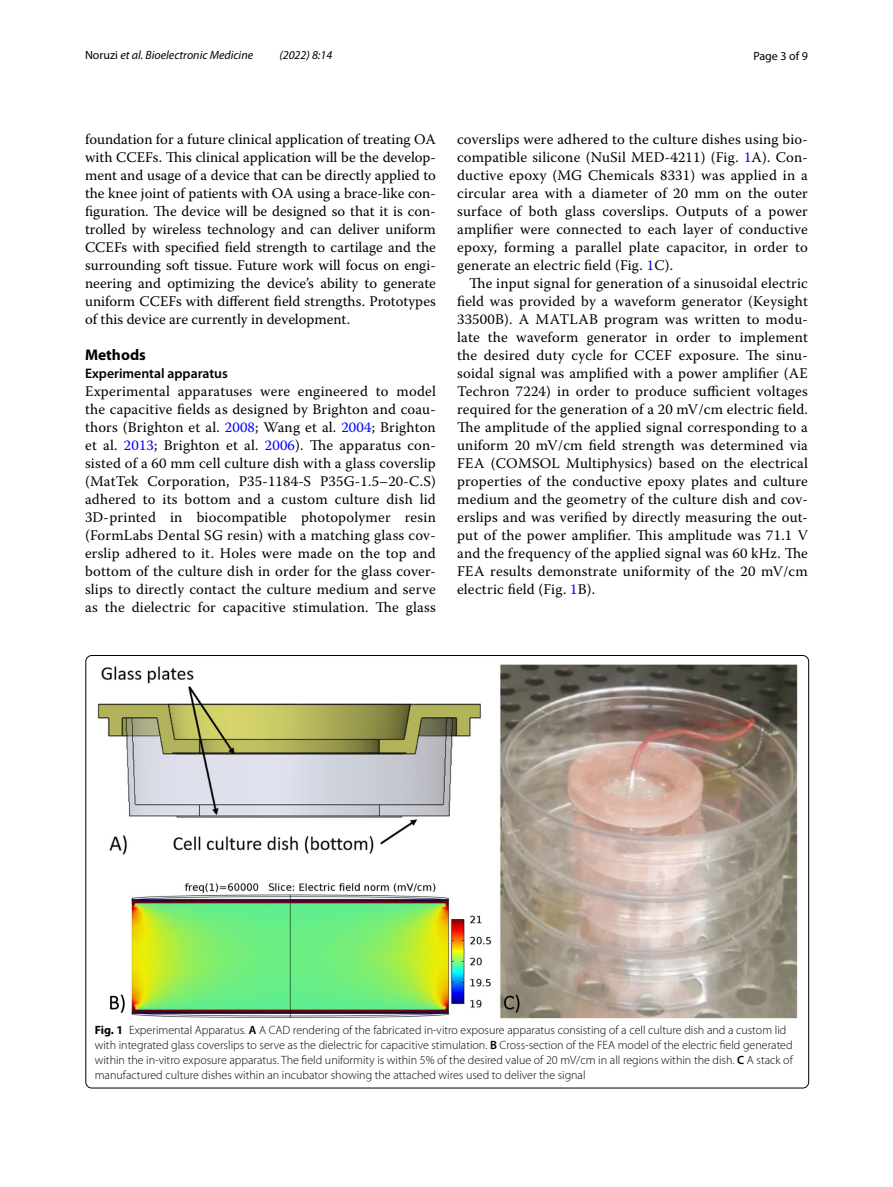
<style>
.page{position:relative;width:893px;height:1187px;background:#fff}
.page>*{position:absolute;margin:0;border:0;box-sizing:border-box;transform-origin:0 0}
.t1{font:700 15.45px "Myriad Pro";color:#000}
.t2{font:14.7px/18px "Warnock Pro";letter-spacing:.015em;color:#000;text-align:justify}
.t3{font:600 13.8px "Myriad Pro";color:#000}
.t4{font:300 12px/15px "Myriad Pro";color:#000}
.t5{font:italic 12px "Myriad Pro";color:#000}
.t6{font:12px "Myriad Pro";color:#000}
.s1{font-style:normal}
.s2{color:#00f}
.s3{font-weight:700}
.s4{font-weight:600}
</style>
<div class="page">
<img style="left:97px;top:664px;width:700px;height:354px">
<p class="t5" style="left:85px;top:48px;width:170px"><span class="s1">Noruzi</span> et al. Bioelectronic Medicine</p>
<p class="t5" style="left:279px;top:48px;width:54px">(2022) 8:14</p>
<p class="t6" style="left:753px;top:48px;width:56px">Page 3 of 9</p>
<p class="t2" style="left:85px;top:130px;width:352px">foundation for a future clinical application of treating OA with CCEFs. This clinical application will be the develop&shy;ment and usage of a device that can be directly applied to the knee joint of patients with OA using a brace-like con&shy;figuration. The device will be designed so that it is con&shy;trolled by wireless technology and can deliver uniform CCEFs with specified field strength to cartilage and the surrounding soft tissue. Future work will focus on engi&shy;neering and optimizing the device’s ability to generate uniform CCEFs with different field strengths. Prototypes of this device are currently in development.</p>
<p class="t1" style="left:85px;top:344px;width:62px">Methods</p>
<p class="t3" style="left:85px;top:364px;width:144px">Experimental apparatus</p>
<p class="t2" style="left:85px;top:382px;width:352px">Experimental apparatuses were engineered to model the capacitive fields as designed by Brighton and coau&shy;thors (Brighton et al. <span class="s2">2008</span>; Wang et al. <span class="s2">2004</span>; Brighton et al. <span class="s2">2013</span>; Brighton et al. <span class="s2">2006</span>). The apparatus con&shy;sisted of a 60 mm cell culture dish with a glass coverslip (MatTek Corporation, P35-1184-S P35G-1.5–20-C.S) adhered to its bottom and a custom culture dish lid 3D-printed in biocompatible photopolymer resin (FormLabs Dental SG resin) with a matching glass cov&shy;erslip adhered to it. Holes were made on the top and bottom of the culture dish in order for the glass cover&shy;slips to directly contact the culture medium and serve as the dielectric for capacitive stimulation. The glass</p>
<p class="t2" style="left:457px;top:130px;width:352px">coverslips were adhered to the culture dishes using bio&shy;compatible silicone (NuSil MED-4211) (Fig. <span class="s2">1</span>A). Con&shy;ductive epoxy (MG Chemicals 8331) was applied in a circular area with a diameter of 20 mm on the outer surface of both glass coverslips. Outputs of a power amplifier were connected to each layer of conductive epoxy, forming a parallel plate capacitor, in order to generate an electric field (Fig. <span class="s2">1</span>C).</p>
<p class="t2" style="left:457px;top:274px;width:352px;text-indent:12px">The input signal for generation of a sinusoidal electric field was provided by a waveform generator (Keysight 33500B). A MATLAB program was written to modu&shy;late the waveform generator in order to implement the desired duty cycle for CCEF exposure. The sinu&shy;soidal signal was amplified with a power amplifier (AE Techron 7224) in order to produce sufficient voltages required for the generation of a 20 mV/cm electric field.<br>The amplitude of the applied signal corresponding to a uniform 20 mV/cm field strength was determined via FEA (COMSOL Multiphysics) based on the electrical properties of the conductive epoxy plates and culture medium and the geometry of the culture dish and cov&shy;erslips and was verified by directly measuring the out&shy;put of the power amplifier. This amplitude was 71.1 V and the frequency of the applied signal was 60 kHz. The FEA results demonstrate uniformity of the 20 mV/cm electric field (Fig. <span class="s2">1</span>B).</p>
<p class="t4" style="left:95px;top:1022px;width:699px"><span class="s3">Fig. 1</span> Experimental Apparatus. <span class="s4">A</span> A CAD rendering of the fabricated in-vitro exposure apparatus consisting of a cell culture dish and a custom lid with integrated glass coverslips to serve as the dielectric for capacitive stimulation. <span class="s4">B</span> Cross-section of the FEA model of the electric field generated within the in-vitro exposure apparatus. The field uniformity is within 5% of the desired value of 20 mV/cm in all regions within the dish. <span class="s4">C</span> A stack of manufactured culture dishes within an incubator showing the attached wires used to deliver the signal</p>
</div>
